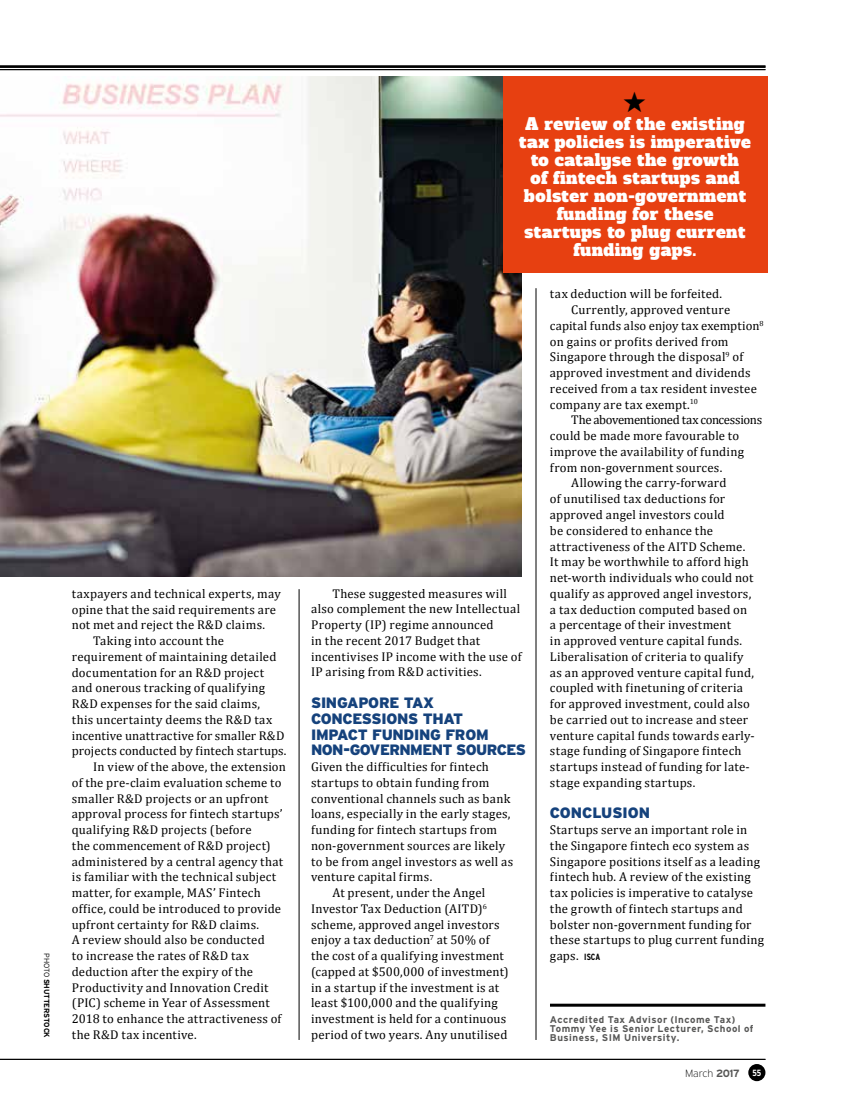
<style>
.page{position:relative;width:842px;height:1106px;background:#fff}
.page>*{position:absolute;margin:0;border:0;box-sizing:border-box;transform-origin:0 0}
.t1{font:16.5px/18px "Alfa Slab One";letter-spacing:.03em;color:#fff;text-align:center}
.t2{font:900 15px/15.8px "Interstate";letter-spacing:-.02em;color:#15427c}
.t3{font:900 15px "Interstate";color:#15427c}
.t4{font:12.75px/15.8px "Cambria";letter-spacing:.02em;color:#000}
.t5{font:12.75px "Cambria";letter-spacing:-.035em;color:#000}
.t6{font:200 10.5px "Interstate";letter-spacing:-.01em;color:#000}
.t7{font:700 9.75px/9px "Interstate";letter-spacing:.045em;color:#575756}
.t8{font:700 7.5px "Interstate";letter-spacing:-.02em;color:#000}
.s1{font-weight:300}
.s2{font-family:"Interstate";font-weight:700;font-stretch:condensed;font-size:9px}
.s3{font-weight:700;color:#575756}
.s4{font-weight:700;font-stretch:condensed;font-size:9px;color:#fff}
</style>
<div class="page">
<div style="left:748px;top:1064px;width:17px;height:17px;background:#000;border-radius:50%"></div>
<hr style="left:0;top:65px;width:765px;height:3px;background:#000">
<hr style="left:0;top:69px;width:765px;height:1px;background:#000">
<img style="left:0;top:77px;width:522px;height:499px">
<hr style="left:0;top:1059px;width:765px;height:1px;background:#000">
<hr style="left:550px;top:1003px;width:215px;height:3px;background:#000">
<hr style="left:536px;top:288px;width:1px;height:752px;background:#000">
<div style="left:503px;top:77px;width:264px;height:196px;background:#e74011"></div>
<hr style="left:299px;top:589px;width:1px;height:451px;background:#000">
<p class="t8" style="left:51px;top:953px;width:86px;rotate:90deg"><span class="s1">PHOTO</span> SHUTTERSTOCK</p>
<p class="t4" style="left:72px;top:585px;width:210px">taxpayers and technical experts, may</p>
<p class="t4" style="left:72px;top:601px;width:206px">opine that the said requirements are</p>
<p class="t4" style="left:72px;top:617px;width:195px">not met and reject the R&amp;D claims.</p>
<p class="t4" style="left:93px;top:633px;width:133px">Taking into account the</p>
<p class="t4" style="left:72px;top:648px;width:206px">requirement of maintaining detailed</p>
<p class="t4" style="left:72px;top:664px;width:194px">documentation for an R&amp;D project</p>
<p class="t4" style="left:72px;top:680px;width:195px">and onerous tracking of qualifying</p>
<p class="t4" style="left:72px;top:695px;width:190px">R&amp;D expenses for the said claims,</p>
<p class="t4" style="left:72px;top:711px;width:202px">this uncertainty deems the R&amp;D tax</p>
<p class="t4" style="left:72px;top:727px;width:214px">incentive unattractive for smaller R&amp;D</p>
<p class="t4" style="left:72px;top:743px;width:216px">projects conducted by fintech startups.</p>
<p class="t4" style="left:93px;top:758px;width:194px">In view of the above, the extension</p>
<p class="t4" style="left:72px;top:774px;width:211px">of the pre-claim evaluation scheme to</p>
<p class="t4" style="left:72px;top:790px;width:198px">smaller R&amp;D projects or an upfront</p>
<p class="t4" style="left:72px;top:806px;width:212px">approval process for fintech startups’</p>
<p class="t4" style="left:72px;top:821px;width:181px">qualifying R&amp;D projects (before</p>
<p class="t4" style="left:72px;top:837px;width:200px">the commencement of R&amp;D project)</p>
<p class="t4" style="left:72px;top:853px;width:213px">administered by a central agency that</p>
<p class="t4" style="left:72px;top:869px;width:206px">is familiar with the technical subject</p>
<p class="t4" style="left:72px;top:884px;width:190px">matter, for example, MAS’ Fintech</p>
<p class="t4" style="left:72px;top:900px;width:211px">office, could be introduced to provide</p>
<p class="t4" style="left:72px;top:916px;width:189px">upfront certainty for R&amp;D claims.</p>
<p class="t4" style="left:72px;top:932px;width:194px">A review should also be conducted</p>
<p class="t4" style="left:72px;top:947px;width:178px">to increase the rates of R&amp;D tax</p>
<p class="t4" style="left:72px;top:963px;width:183px">deduction after the expiry of the</p>
<p class="t4" style="left:72px;top:979px;width:198px">Productivity and Innovation Credit</p>
<p class="t4" style="left:72px;top:995px;width:199px">(PIC) scheme in Year of Assessment</p>
<p class="t4" style="left:72px;top:1010px;width:211px">2018 to enhance the attractiveness of</p>
<p class="t4" style="left:72px;top:1026px;width:126px">the R&amp;D tax incentive.</p>
<p class="t1" style="left:519px;top:115px;width:233px">A review of the existing tax policies is imperative to catalyse the growth<br>of fintech startups and bolster non-government funding for these startups to plug current funding gaps.</p>
<p class="t4" style="left:311px;top:585px;width:212px;text-indent:21px">These suggested measures will also complement the new Intellectual Property (IP) regime announced<br>in the recent 2017 Budget that incentivises IP income with the use of IP arising from R&amp;D activities.</p>
<p class="t2" style="left:311px;top:694px;width:216px">SINGAPORE TAX<br>CONCESSIONS THAT<br>IMPACT FUNDING FROM<br>NON-GOVERNMENT SOURCES</p>
<p class="t4" style="left:311px;top:759px;width:179px">Given the difficulties for fintech</p>
<p class="t4" style="left:311px;top:774px;width:180px">startups to obtain funding from</p>
<p class="t4" style="left:311px;top:790px;width:201px">conventional channels such as bank</p>
<p class="t4" style="left:311px;top:806px;width:201px">loans, especially in the early stages,</p>
<p class="t4" style="left:311px;top:822px;width:188px">funding for fintech startups from</p>
<p class="t4" style="left:311px;top:837px;width:196px">non-government sources are likely</p>
<p class="t4" style="left:311px;top:853px;width:204px">to be from angel investors as well as</p>
<p class="t4" style="left:311px;top:869px;width:123px">venture capital firms.</p>
<p class="t4" style="left:332px;top:884px;width:154px">At present, under the Angel</p>
<p class="t4" style="left:311px;top:900px;width:177px">Investor Tax Deduction (AITD)<sup>6</sup></p>
<p class="t4" style="left:311px;top:916px;width:190px">scheme, approved angel investors</p>
<p class="t4" style="left:311px;top:932px;width:180px">enjoy a tax deduction<sup>7</sup> at 50% of</p>
<p class="t4" style="left:311px;top:948px;width:194px">the cost of a qualifying investment</p>
<p class="t4" style="left:311px;top:963px;width:199px">(capped at $500,000 of investment)</p>
<p class="t4" style="left:311px;top:979px;width:190px">in a startup if the investment is at</p>
<p class="t4" style="left:311px;top:995px;width:188px">least $100,000 and the qualifying</p>
<p class="t4" style="left:311px;top:1011px;width:197px">investment is held for a continuous</p>
<p class="t4" style="left:311px;top:1026px;width:198px">period of two years. Any unutilised</p>
<p class="t4" style="left:550px;top:286px;width:174px">tax deduction will be forfeited.</p>
<p class="t4" style="left:571px;top:302px;width:161px">Currently, approved venture</p>
<p class="t4" style="left:550px;top:318px;width:215px">capital funds also enjoy tax exemption<sup>8</sup></p>
<p class="t4" style="left:550px;top:333px;width:180px">on gains or profits derived from</p>
<p class="t4" style="left:550px;top:349px;width:195px">Singapore through the disposal<sup>9</sup> of</p>
<p class="t4" style="left:550px;top:365px;width:202px">approved investment and dividends</p>
<p class="t4" style="left:550px;top:381px;width:208px">received from a tax resident investee</p>
<p class="t4" style="left:550px;top:396px;width:149px">company are tax exempt.<sup>10</sup></p>
<p class="t5" style="left:571px;top:412px;width:192px">The abovementioned tax concessions</p>
<p class="t4" style="left:550px;top:428px;width:191px">could be made more favourable to</p>
<p class="t4" style="left:550px;top:444px;width:196px">improve the availability of funding</p>
<p class="t4" style="left:550px;top:459px;width:174px">from non-government sources.</p>
<p class="t4" style="left:571px;top:475px;width:157px">Allowing the carry-forward</p>
<p class="t4" style="left:550px;top:491px;width:177px">of unutilised tax deductions for</p>
<p class="t4" style="left:550px;top:506px;width:176px">approved angel investors could</p>
<p class="t4" style="left:550px;top:522px;width:165px">be considered to enhance the</p>
<p class="t4" style="left:550px;top:538px;width:197px">attractiveness of the AITD Scheme.</p>
<p class="t4" style="left:550px;top:554px;width:200px">It may be worthwhile to afford high</p>
<p class="t4" style="left:550px;top:569px;width:205px">net-worth individuals who could not</p>
<p class="t4" style="left:550px;top:585px;width:203px">qualify as approved angel investors,</p>
<p class="t4" style="left:550px;top:601px;width:199px">a tax deduction computed based on</p>
<p class="t4" style="left:550px;top:617px;width:183px">a percentage of their investment</p>
<p class="t4" style="left:550px;top:632px;width:194px">in approved venture capital funds.</p>
<p class="t4" style="left:550px;top:648px;width:195px">Liberalisation of criteria to qualify</p>
<p class="t4" style="left:550px;top:664px;width:205px">as an approved venture capital fund,</p>
<p class="t4" style="left:550px;top:680px;width:195px">coupled with finetuning of criteria</p>
<p class="t4" style="left:550px;top:695px;width:202px">for approved investment, could also</p>
<p class="t4" style="left:550px;top:711px;width:200px">be carried out to increase and steer</p>
<p class="t4" style="left:550px;top:727px;width:206px">venture capital funds towards early-</p>
<p class="t4" style="left:550px;top:743px;width:193px">stage funding of Singapore fintech</p>
<p class="t4" style="left:550px;top:758px;width:201px">startups instead of funding for late-</p>
<p class="t4" style="left:550px;top:774px;width:147px">stage expanding startups.</p>
<p class="t3" style="left:550px;top:804px;width:102px">CONCLUSION</p>
<p class="t4" style="left:550px;top:822px;width:216px">Startups serve an important role in the Singapore fintech eco system as Singapore positions itself as a leading fintech hub. A review of the existing tax policies is imperative to catalyse the growth of fintech startups and bolster non-government funding for these startups to plug current funding gaps. <span class="s2">ISCA</span></p>
<p class="t7" style="left:550px;top:1014px;width:205px">Accredited Tax Advisor (Income Tax)<br>Tommy Yee is Senior Lecturer, School of<br>Business, SIM University.</p>
<p class="t6" style="left:685px;top:1067px;width:78px">March <span class="s3">2017</span> <span class="s4">55</span></p>
</div>
